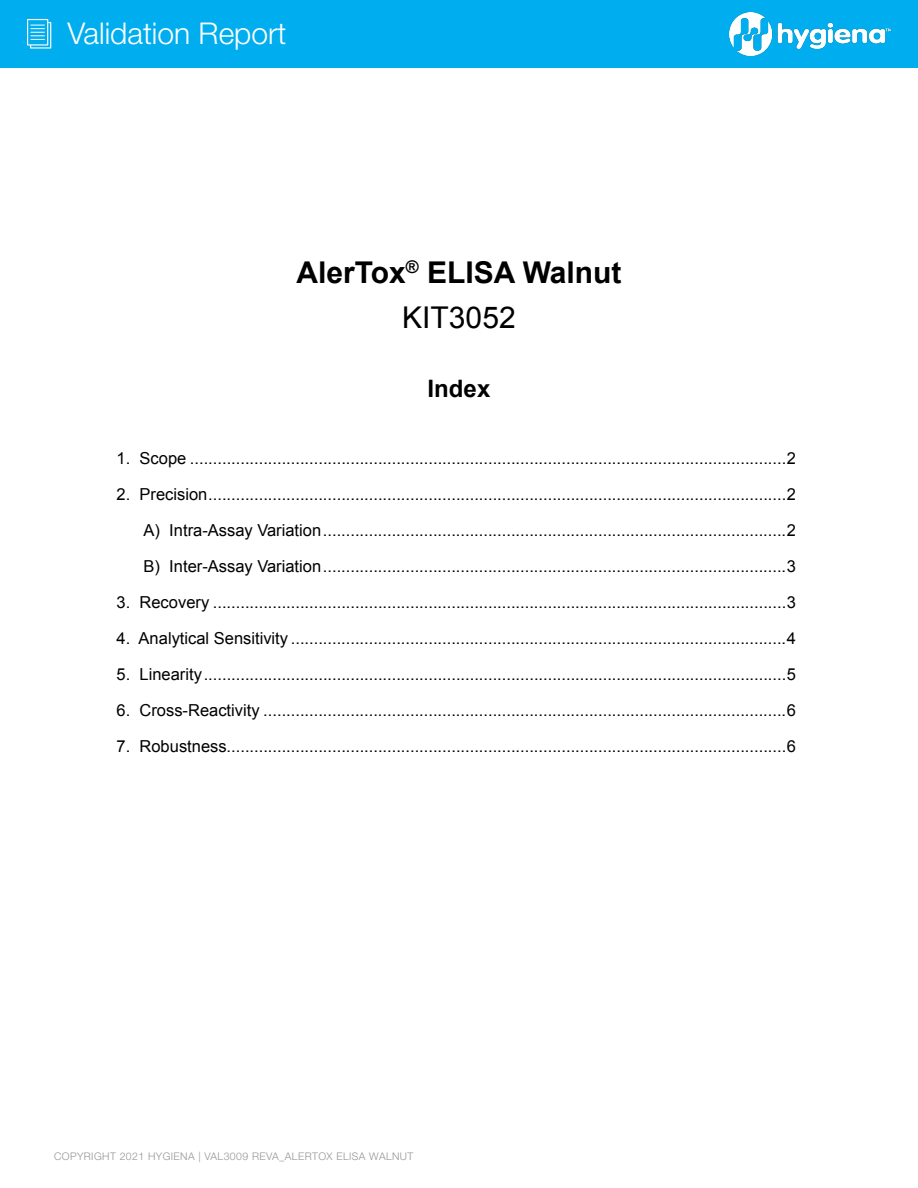
<style>
.page{position:relative;width:918px;height:1188px;background:#fff}
.page>*{position:absolute;margin:0;border:0;box-sizing:border-box;transform-origin:0 0}
.t1{font:700 30px/45px "Arial";color:#000;text-align:center}
.t2{font:300 30px "Helvetica Neue LT Pro";color:#fff}
.t3{font:700 24px "Arial";color:#000}
.t4{font:16.5px/36px "Arial";color:#000;text-align:justify}
.t5{font:300 10.5px "Helvetica Neue LT Pro";letter-spacing:.04em;color:#939598}
.s1{font-weight:400}
</style>
<div class="page">
<div style="left:0;top:0;width:918px;height:68px;background:#00aeef"></div>
<img style="left:729px;top:12px;width:162px;height:43px">
<svg style="left:27px;top:19px;width:24px;height:30px"></svg>
<h1 class="t2" style="left:68px;top:15px;width:220px">Validation Report</h1>
<h1 class="t1" style="left:296px;top:251px;width:327px">AlerTox<sup>®</sup> ELISA Walnut<br><span class="s1">KIT3052</span></h1>
<h2 class="t3" style="left:428px;top:372px;width:64px">Index</h2>
<p class="t4" style="left:117px;top:441px;width:681px">1. Scope ..................................................................................................................................2</p>
<p class="t4" style="left:144px;top:477px;width:654px;text-indent:-27px">2. Precision..............................................................................................................................2<br>A) Intra-Assay Variation.....................................................................................................2<br>B) Inter-Assay Variation.....................................................................................................3</p>
<p class="t4" style="left:117px;top:585px;width:681px">3. Recovery .............................................................................................................................3</p>
<p class="t4" style="left:117px;top:621px;width:681px">4. Analytical Sensitivity ............................................................................................................4</p>
<p class="t4" style="left:117px;top:657px;width:681px">5. Linearity...............................................................................................................................5</p>
<p class="t4" style="left:117px;top:693px;width:681px">6. Cross-Reactivity ..................................................................................................................6</p>
<p class="t4" style="left:117px;top:729px;width:681px">7. Robustness..........................................................................................................................6</p>
<p class="t5" style="left:54px;top:1150px;width:361px">COPYRIGHT 2021 HYGIENA | VAL3009 REVA_ALERTOX ELISA WALNUT</p>
</div>
